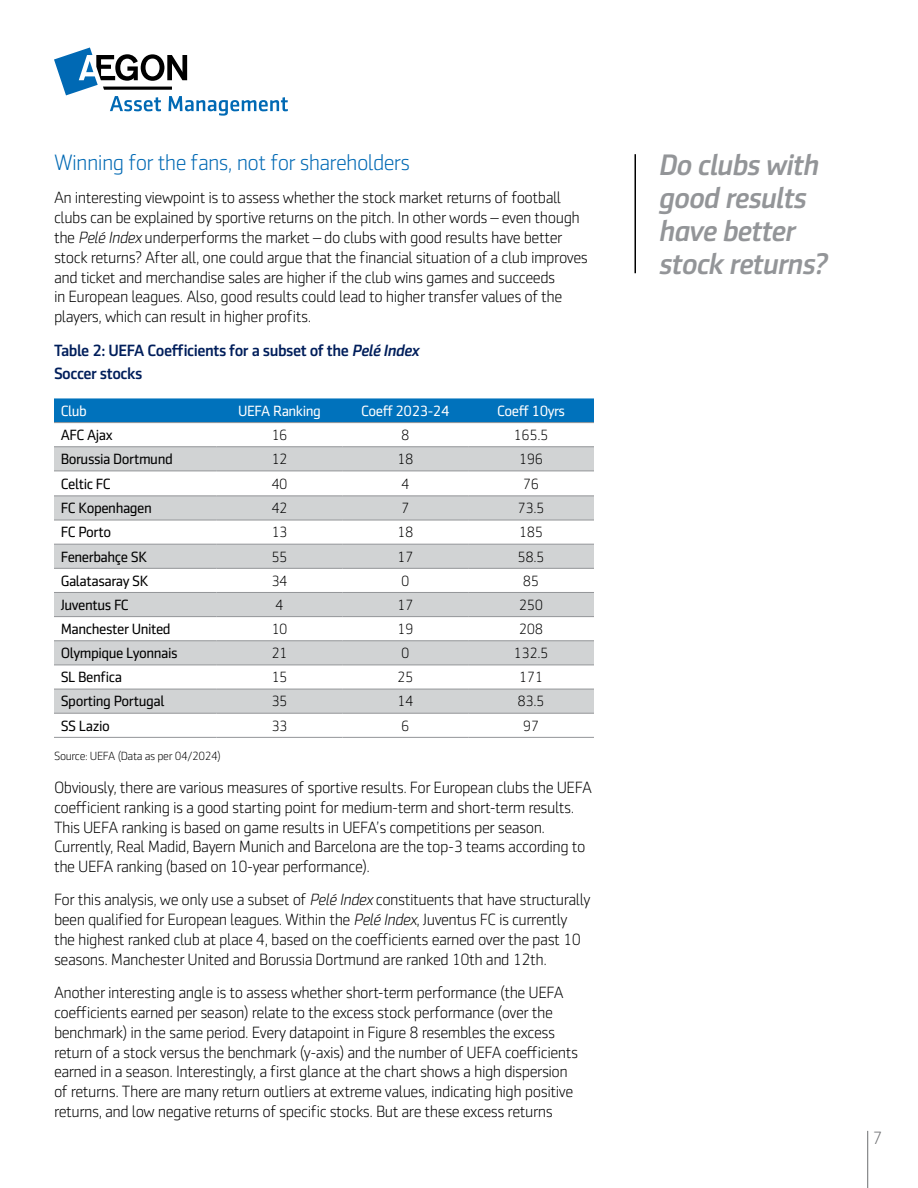
<style>
.page{position:relative;width:918px;height:1188px;background:#fff}
.page>*{position:absolute;margin:0;border:0;box-sizing:border-box;transform-origin:0 0}
.t1{font:italic 500 30px/33px "Sentico Sans DT";letter-spacing:-.03em;color:#939598}
.t2{font:300 22.5px "Sentico Sans DT";letter-spacing:-.03em;color:#0069b4}
.t3{font:300 18px "Sentico Sans DT";color:#6d6e71}
.t4{font:300 16.5px/19.8px "Sentico Sans DT";letter-spacing:-.03em;color:#000}
.t5{font:500 16.5px/23.4px "Sentico Sans DT";letter-spacing:-.03em;color:#001e5b}
.t6{font:15px "Sentico Sans DT";letter-spacing:-.03em;color:#000}
.t7{font:300 15px "Sentico Sans DT";letter-spacing:-.03em;color:#000}
.t8{font:15px "Sentico Sans DT";letter-spacing:-.03em;color:#fff}
.t9{font:300 12px "Sentico Sans DT";letter-spacing:-.03em;color:#000}
.s1{font-style:italic}
</style>
<div class="page">
<hr style="left:867px;top:1131px;width:1px;height:57px;background:#6d6e71">
<svg style="left:54px;top:47px;width:234px;height:69px"></svg>
<div style="left:54px;top:398px;width:540px;height:24px;background:#0072bc"></div>
<svg style="left:54px;top:447px;width:540px;height:24px;background:#ced0d1"></svg>
<svg style="left:54px;top:496px;width:540px;height:217px;fill:#d1d3d4"></svg>
<hr style="left:54px;top:422px;width:163px;height:1px;background:#939598">
<hr style="left:217px;top:422px;width:125px;height:1px;background:#939598">
<hr style="left:342px;top:422px;width:126px;height:1px;background:#939598">
<hr style="left:468px;top:422px;width:126px;height:1px;background:#939598">
<hr style="left:54px;top:446px;width:163px;height:1px;background:#939598">
<hr style="left:217px;top:446px;width:125px;height:1px;background:#939598">
<hr style="left:342px;top:446px;width:126px;height:1px;background:#939598">
<hr style="left:468px;top:446px;width:126px;height:1px;background:#939598">
<hr style="left:54px;top:471px;width:163px;height:1px;background:#939598">
<hr style="left:217px;top:471px;width:125px;height:1px;background:#939598">
<hr style="left:342px;top:471px;width:126px;height:1px;background:#939598">
<hr style="left:468px;top:471px;width:126px;height:1px;background:#939598">
<hr style="left:54px;top:495px;width:163px;height:1px;background:#939598">
<hr style="left:217px;top:495px;width:125px;height:1px;background:#939598">
<hr style="left:342px;top:495px;width:126px;height:1px;background:#939598">
<hr style="left:468px;top:495px;width:126px;height:1px;background:#939598">
<hr style="left:54px;top:520px;width:163px;height:1px;background:#939598">
<hr style="left:217px;top:520px;width:125px;height:1px;background:#939598">
<hr style="left:342px;top:520px;width:126px;height:1px;background:#939598">
<hr style="left:468px;top:520px;width:126px;height:1px;background:#939598">
<hr style="left:54px;top:544px;width:163px;height:1px;background:#939598">
<hr style="left:217px;top:544px;width:125px;height:1px;background:#939598">
<hr style="left:342px;top:544px;width:126px;height:1px;background:#939598">
<hr style="left:468px;top:544px;width:126px;height:1px;background:#939598">
<hr style="left:54px;top:568px;width:163px;height:1px;background:#939598">
<hr style="left:217px;top:568px;width:125px;height:1px;background:#939598">
<hr style="left:342px;top:568px;width:126px;height:1px;background:#939598">
<hr style="left:468px;top:568px;width:126px;height:1px;background:#939598">
<hr style="left:54px;top:592px;width:163px;height:1px;background:#939598">
<hr style="left:217px;top:592px;width:125px;height:1px;background:#939598">
<hr style="left:342px;top:592px;width:126px;height:1px;background:#939598">
<hr style="left:468px;top:592px;width:126px;height:1px;background:#939598">
<hr style="left:54px;top:616px;width:163px;height:1px;background:#939598">
<hr style="left:217px;top:616px;width:125px;height:1px;background:#939598">
<hr style="left:342px;top:616px;width:126px;height:1px;background:#939598">
<hr style="left:468px;top:616px;width:126px;height:1px;background:#939598">
<hr style="left:54px;top:640px;width:163px;height:1px;background:#939598">
<hr style="left:217px;top:640px;width:125px;height:1px;background:#939598">
<hr style="left:342px;top:640px;width:126px;height:1px;background:#939598">
<hr style="left:468px;top:640px;width:126px;height:1px;background:#939598">
<hr style="left:54px;top:665px;width:163px;height:1px;background:#939598">
<hr style="left:217px;top:665px;width:125px;height:1px;background:#939598">
<hr style="left:342px;top:665px;width:126px;height:1px;background:#939598">
<hr style="left:468px;top:665px;width:126px;height:1px;background:#939598">
<hr style="left:54px;top:689px;width:163px;height:1px;background:#939598">
<hr style="left:217px;top:689px;width:125px;height:1px;background:#939598">
<hr style="left:342px;top:689px;width:126px;height:1px;background:#939598">
<hr style="left:468px;top:689px;width:126px;height:1px;background:#939598">
<hr style="left:54px;top:713px;width:163px;height:1px;background:#939598">
<hr style="left:217px;top:713px;width:125px;height:1px;background:#939598">
<hr style="left:342px;top:713px;width:126px;height:1px;background:#939598">
<hr style="left:468px;top:713px;width:126px;height:1px;background:#939598">
<hr style="left:54px;top:737px;width:163px;height:1px;background:#939598">
<hr style="left:217px;top:737px;width:125px;height:1px;background:#939598">
<hr style="left:342px;top:737px;width:126px;height:1px;background:#939598">
<hr style="left:468px;top:737px;width:126px;height:1px;background:#939598">
<hr style="left:634px;top:154px;width:2px;height:119px;background:#000">
<h2 class="t2" style="left:54px;top:151px;width:358px">Winning for the fans, not for shareholders</h2>
<p class="t4" style="left:54px;top:188px;width:535px">An interesting viewpoint is to assess whether the stock market returns of football clubs can be explained by sportive returns on the pitch. In other words – even though the <span class="s1">Pelé Index</span> underperforms the market – do clubs with good results have better stock returns? After all, one could argue that the financial situation of a club improves and ticket and merchandise sales are higher if the club wins games and succeeds<br>in European leagues. Also, good results could lead to higher transfer values of the players, which can result in higher profits.</p>
<p class="t5" style="left:54px;top:338px;width:367px">Table 2: UEFA Coefficients for a subset of the <span class="s1">Pelé Index<br></span>Soccer stocks</p>
<p class="t8" style="left:61px;top:403px;width:28px">Club</p>
<p class="t8" style="left:238px;top:403px;width:84px">UEFA Ranking</p>
<p class="t8" style="left:361px;top:403px;width:90px">Coeff 2023-24</p>
<p class="t8" style="left:497px;top:403px;width:70px">Coeff 10yrs</p>
<p class="t6" style="left:61px;top:427px;width:53px">AFC Ajax</p>
<p class="t7" style="left:271px;top:427px;width:18px">16</p>
<p class="t7" style="left:401px;top:427px;width:10px">8</p>
<p class="t7" style="left:514px;top:427px;width:36px">165.5</p>
<p class="t6" style="left:61px;top:451px;width:114px">Borussia Dortmund</p>
<p class="t7" style="left:271px;top:451px;width:18px">12</p>
<p class="t7" style="left:397px;top:451px;width:18px">18</p>
<p class="t7" style="left:519px;top:451px;width:26px">196</p>
<p class="t6" style="left:61px;top:475px;width:52px">Celtic FC</p>
<p class="t7" style="left:271px;top:476px;width:18px">40</p>
<p class="t7" style="left:401px;top:476px;width:10px">4</p>
<p class="t7" style="left:523px;top:476px;width:18px">76</p>
<p class="t6" style="left:61px;top:500px;width:93px">FC Kopenhagen</p>
<p class="t7" style="left:271px;top:500px;width:18px">42</p>
<p class="t7" style="left:401px;top:500px;width:10px">7</p>
<p class="t7" style="left:518px;top:500px;width:28px">73.5</p>
<p class="t6" style="left:61px;top:524px;width:52px">FC Porto</p>
<p class="t7" style="left:271px;top:524px;width:18px">13</p>
<p class="t7" style="left:397px;top:524px;width:18px">18</p>
<p class="t7" style="left:519px;top:524px;width:26px">185</p>
<p class="t6" style="left:61px;top:548px;width:88px">Fenerbahçe SK</p>
<p class="t7" style="left:271px;top:549px;width:18px">55</p>
<p class="t7" style="left:397px;top:549px;width:18px">17</p>
<p class="t7" style="left:518px;top:549px;width:28px">58.5</p>
<p class="t6" style="left:61px;top:572px;width:89px">Galatasaray SK</p>
<p class="t7" style="left:271px;top:573px;width:18px">34</p>
<p class="t7" style="left:401px;top:573px;width:10px">0</p>
<p class="t7" style="left:523px;top:573px;width:18px">85</p>
<p class="t6" style="left:61px;top:597px;width:70px">Juventus FC</p>
<p class="t7" style="left:275px;top:597px;width:10px">4</p>
<p class="t7" style="left:397px;top:597px;width:18px">17</p>
<p class="t7" style="left:519px;top:597px;width:26px">250</p>
<p class="t6" style="left:61px;top:621px;width:112px">Manchester United</p>
<p class="t7" style="left:271px;top:621px;width:18px">10</p>
<p class="t7" style="left:397px;top:621px;width:18px">19</p>
<p class="t7" style="left:519px;top:621px;width:26px">208</p>
<p class="t6" style="left:61px;top:645px;width:118px">Olympique Lyonnais</p>
<p class="t7" style="left:271px;top:645px;width:18px">21</p>
<p class="t7" style="left:401px;top:645px;width:10px">0</p>
<p class="t7" style="left:514px;top:645px;width:36px">132.5</p>
<p class="t6" style="left:61px;top:669px;width:63px">SL Benfica</p>
<p class="t7" style="left:271px;top:669px;width:18px">15</p>
<p class="t7" style="left:397px;top:669px;width:18px">25</p>
<p class="t7" style="left:519px;top:669px;width:26px">171</p>
<p class="t6" style="left:61px;top:693px;width:105px">Sporting Portugal</p>
<p class="t7" style="left:271px;top:693px;width:18px">35</p>
<p class="t7" style="left:397px;top:693px;width:18px">14</p>
<p class="t7" style="left:518px;top:693px;width:28px">83.5</p>
<p class="t6" style="left:61px;top:717px;width:51px">SS Lazio</p>
<p class="t7" style="left:271px;top:718px;width:18px">33</p>
<p class="t7" style="left:401px;top:718px;width:10px">6</p>
<p class="t7" style="left:523px;top:718px;width:18px">97</p>
<p class="t9" style="left:54px;top:749px;width:168px">Source: UEFA (Data as per 04/2024)</p>
<p class="t4" style="left:54px;top:778px;width:540px">Obviously, there are various measures of sportive results. For European clubs the UEFA coefficient ranking is a good starting point for medium-term and short-term results.<br>This UEFA ranking is based on game results in UEFA’s competitions per season.<br>Currently, Real Madid, Bayern Munich and Barcelona are the top-3 teams according to the UEFA ranking (based on 10-year performance).</p>
<p class="t4" style="left:54px;top:890px;width:538px">For this analysis, we only use a subset of <span class="s1">Pelé Index</span> constituents that have structurally been qualified for European leagues. Within the <span class="s1">Pelé Index</span>, Juventus FC is currently the highest ranked club at place 4, based on the coefficients earned over the past 10 seasons. Manchester United and Borussia Dortmund are ranked 10th and 12th.</p>
<p class="t4" style="left:54px;top:983px;width:526px">Another interesting angle is to assess whether short-term performance (the UEFA coefficients earned per season) relate to the excess stock performance (over the benchmark) in the same period. Every datapoint in Figure 8 resembles the excess return of a stock versus the benchmark (y-axis) and the number of UEFA coefficients earned in a season. Interestingly, a first glance at the chart shows a high dispersion of returns. There are many return outliers at extreme values, indicating high positive returns, and low negative returns of specific stocks. But are these excess returns</p>
<h1 class="t1" style="left:658px;top:149px;width:170px">Do clubs with good results have better stock returns?</h1>
<p class="t3" style="left:873px;top:1128px;width:12px">7</p>
</div>
